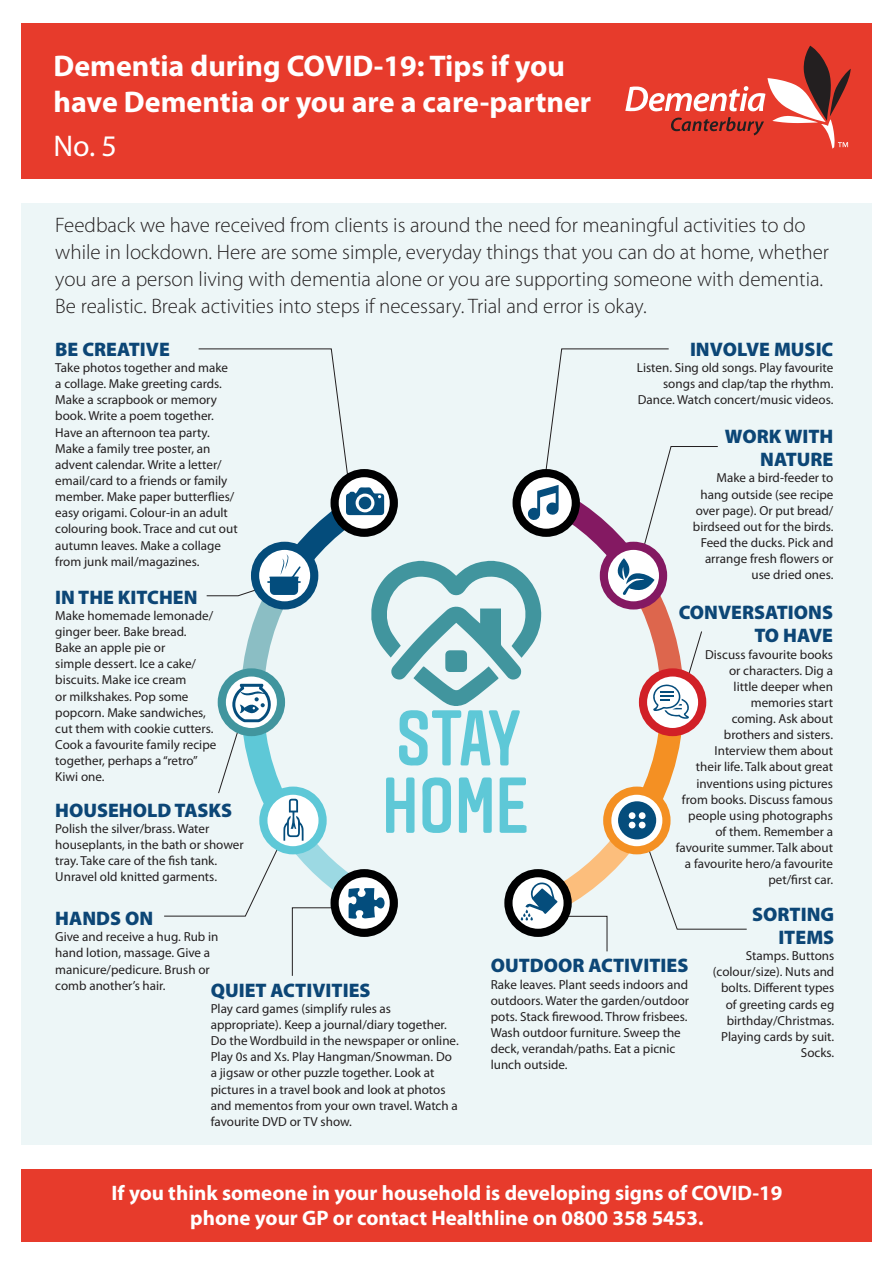
<style>
.page{position:relative;width:893px;height:1263px;background:#fff}
.page>*{position:absolute;margin:0;border:0;box-sizing:border-box;transform-origin:0 0}
.t1{font:700 30px/36px "Myriad Pro";color:#fff}
.t2{font:30px "Myriad Pro";color:#fff}
.t3{font:300 21px/27px "Myriad Pro";color:#231f20}
.t4{font:700 21px/25.2px "Myriad Pro";color:#fff;text-align:center}
.t5{font:900 19.65px/23.5px "Myriad Pro";color:#0c4676;text-align:right}
.t6{font:13.05px/16.2px "Myriad Pro";color:#231f20}
</style>
<div class="page">
<div style="left:21px;top:203px;width:851px;height:942px;background:#edf6f7"></div>
<div style="left:21px;top:23px;width:851px;height:156px;background:#e73b2c"></div>
<div style="left:21px;top:1169px;width:851px;height:73px;background:#e73b2c"></div>
<svg style="left:625px;top:46px;width:226px;height:103px"></svg>
<svg style="left:164px;top:348px;width:583px;height:628px"></svg>
<h1 class="t1" style="left:54px;top:47px;width:539px">Dementia during COVID-19: Tips if you have Dementia or you are a care-partner</h1>
<h1 class="t2" style="left:54px;top:128px;width:65px">No. 5</h1>
<p class="t3" style="left:55px;top:211px;width:775px">Feedback we have received from clients is around the need for meaningful activities to do while in lockdown. Here are some simple, everyday things that you can do at home, whether you are a person living with dementia alone or you are supporting someone with dementia.<br>Be realistic. Break activities into steps if necessary. Trial and error is okay.</p>
<h3 class="t5" style="left:55px;top:337px;width:116px">BE CREATIVE</h3>
<p class="t6" style="left:55px;top:359px;width:184px">Take photos together and make<br>a collage. Make greeting cards.<br>Make a scrapbook or memory book. Write a poem together.<br>Have an afternoon tea party.<br>Make a family tree poster, an advent calendar. Write a letter/ email/card to a friends or family member. Make paper butterflies/ easy origami. Colour-in an adult colouring book. Trace and cut out autumn leaves. Make a collage from junk mail/magazines.</p>
<h3 class="t5" style="left:55px;top:584px;width:144px">IN THE KITCHEN</h3>
<p class="t6" style="left:55px;top:607px;width:163px">Make homemade lemonade/ ginger beer. Bake bread.<br>Bake an apple pie or<br>simple dessert. Ice a cake/ biscuits. Make ice cream<br>or milkshakes. Pop some popcorn. Make sandwiches, cut them with cookie cutters.<br>Cook a favourite family recipe together, perhaps a “retro”<br>Kiwi one.</p>
<h3 class="t5" style="left:55px;top:797px;width:178px">HOUSEHOLD TASKS</h3>
<p class="t6" style="left:55px;top:820px;width:190px">Polish the silver/brass. Water houseplants, in the bath or shower tray. Take care of the fish tank.<br>Unravel old knitted garments.</p>
<h3 class="t5" style="left:55px;top:906px;width:99px">HANDS ON</h3>
<p class="t6" style="left:55px;top:929px;width:165px">Give and receive a hug. Rub in hand lotion, massage. Give a manicure/pedicure. Brush or comb another’s hair.</p>
<h3 class="t5" style="left:690px;top:337px;width:145px">INVOLVE MUSIC</h3>
<p class="t6" style="left:637px;top:359px;width:198px;text-align:right">Listen. Sing old songs. Play favourite songs and clap/tap the rhythm.<br>Dance. Watch concert/music videos.</p>
<h3 class="t5" style="left:725px;top:424px;width:110px">WORK WITH<br>NATURE</h3>
<p class="t6" style="left:693px;top:469px;width:142px;text-align:right">Make a bird-feeder to hang outside (see recipe over page). Or put bread/ birdseed out for the birds.<br>Feed the ducks. Pick and arrange fresh flowers or use dried ones.</p>
<h3 class="t5" style="left:679px;top:600px;width:156px">CONVERSATIONS<br>TO HAVE</h3>
<p class="t6" style="left:676px;top:646px;width:159px;text-align:right">Discuss favourite books<br>or characters. Dig a<br>little deeper when memories start<br>coming. Ask about<br>brothers and sisters.<br>Interview them about<br>their life. Talk about great inventions using pictures from books. Discuss famous people using photographs of them. Remember a favourite summer. Talk about a favourite hero/a favourite pet/first car.</p>
<h3 class="t5" style="left:752px;top:901px;width:84px">SORTING<br>ITEMS</h3>
<p class="t6" style="left:713px;top:947px;width:123px;text-align:right">Stamps. Buttons (colour/size). Nuts and bolts. Different types of greeting cards eg birthday/Christmas.<br>Playing cards by suit.<br>Socks.</p>
<h3 class="t5" style="left:491px;top:953px;width:199px">OUTDOOR ACTIVITIES</h3>
<p class="t6" style="left:491px;top:976px;width:200px">Rake leaves. Plant seeds indoors and outdoors. Water the garden/outdoor pots. Stack firewood. Throw frisbees.<br>Wash outdoor furniture. Sweep the deck, verandah/paths. Eat a picnic lunch outside.</p>
<h3 class="t5" style="left:211px;top:977px;width:161px">QUIET ACTIVITIES</h3>
<p class="t6" style="left:211px;top:1000px;width:249px">Play card games (simplify rules as appropriate). Keep a journal/diary together.<br>Do the Wordbuild in the newspaper or online.<br>Play 0s and Xs. Play Hangman/Snowman. Do a jigsaw or other puzzle together. Look at pictures in a travel book and look at photos and mementos from your own travel. Watch a favourite DVD or TV show.</p>
<h2 class="t4" style="left:112px;top:1180px;width:672px">If you think someone in your household is developing signs of COVID-19 phone your GP or contact Healthline on 0800 358 5453.</h2>
</div>
